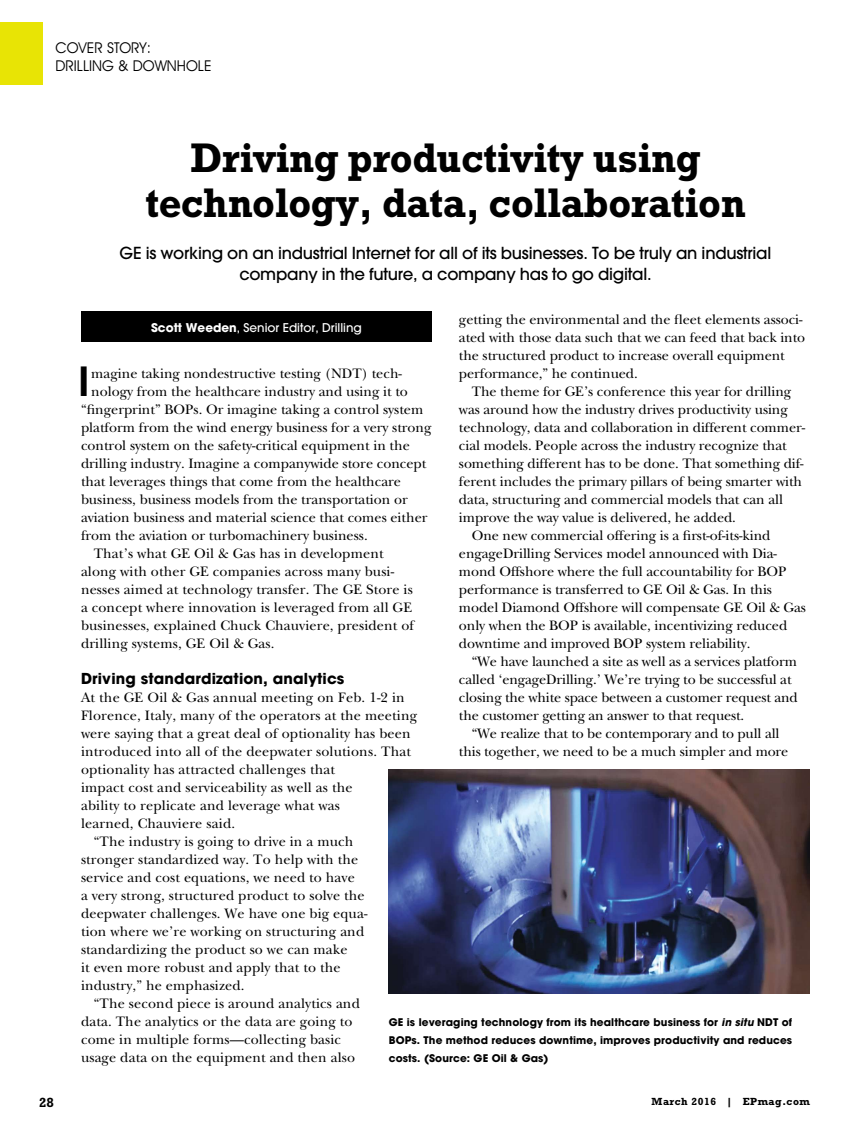
<style>
.page{position:relative;width:864px;height:1134px;background:#fff}
.page>*{position:absolute;margin:0;border:0;box-sizing:border-box;transform-origin:0 0}
.t1{font:700 42px/45px "Rockwell Std";letter-spacing:-.01em;color:#000;text-align:center;scale:.95 1}
.t2{font:600 41.55px "Avant Garde IT Cby BT";color:#000}
.t3{font:500 16.5px/21px "Avant Garde";letter-spacing:-.015em;color:#000;text-align:center}
.t4{font:700 15px "Avant Garde";letter-spacing:.01em;color:#000}
.t5{font:15px/18px "Avant Garde IT Cby BT";color:#000}
.t6{font:14.25px "New Baskerville";color:#000}
.t7{font:700 13.5px "Rockwell Std";color:#000}
.t8{font:500 12px "Avant Garde";color:#fff}
.t9{font:700 10.5px/18px "Avant Garde";letter-spacing:.01em;color:#000;text-align:justify}
.t10{font:700 10.5px "Rockwell Std";letter-spacing:.05em;color:#000}
.s1{font-weight:700}
.s2{font-style:italic}
</style>
<div class="page">
<div style="left:0;top:23px;width:43px;height:62px;background:#e8e405"></div>
<div style="left:81px;top:312px;width:351px;height:30px;background:#000"></div>
<img style="left:389px;top:769px;width:421px;height:225px">
<p class="t5" style="left:56px;top:39px;width:158px">COVER STORY:<br>DRILLING &amp; DOWNHOLE</p>
<p class="t1" style="left:145px;top:139px;width:633px">Driving productivity using technology, data, collaboration</p>
<p class="t3" style="left:120px;top:244px;width:653px">GE is working on an industrial Internet for all of its businesses. To be truly an industrial company in the future, a company has to go digital.</p>
<p class="t6" style="left:459px;top:314px;width:345px">getting the environmental and the feet elements associ-</p>
<p class="t6" style="left:459px;top:332px;width:348px">ated with those data such that we can feed that back into</p>
<p class="t6" style="left:459px;top:350px;width:327px">the structured product to increase overall equipment</p>
<p class="t6" style="left:459px;top:368px;width:180px">performance,” he continued.</p>
<p class="t6" style="left:472px;top:386px;width:321px">The theme for GE’s conference this year for drilling</p>
<p class="t6" style="left:459px;top:404px;width:330px">was around how the industry drives productivity using</p>
<p class="t6" style="left:459px;top:422px;width:348px">technology, data and collaboration in different commer-</p>
<p class="t6" style="left:459px;top:440px;width:329px">cial models. People across the industry recognize that</p>
<p class="t6" style="left:459px;top:458px;width:346px">something different has to be done. That something dif-</p>
<p class="t6" style="left:459px;top:476px;width:345px">ferent includes the primary pillars of being smarter with</p>
<p class="t6" style="left:459px;top:494px;width:326px">data, structuring and commercial models that can all</p>
<p class="t6" style="left:459px;top:512px;width:279px">improve the way value is delivered, he added.</p>
<p class="t6" style="left:472px;top:530px;width:300px">One new commercial offering is a frst-of-its-kind</p>
<p class="t6" style="left:459px;top:548px;width:320px">engageDrilling Services model announced with Dia-</p>
<p class="t6" style="left:459px;top:566px;width:329px">mond Offshore where the full accountability for BOP</p>
<p class="t6" style="left:459px;top:584px;width:315px">performance is transferred to GE Oil &amp; Gas. In this</p>
<p class="t6" style="left:459px;top:602px;width:348px">model Diamond Offshore will compensate GE Oil &amp; Gas</p>
<p class="t6" style="left:459px;top:620px;width:330px">only when the BOP is available, incentivizing reduced</p>
<p class="t6" style="left:459px;top:638px;width:293px">downtime and improved BOP system reliability.</p>
<p class="t6" style="left:472px;top:656px;width:327px">“We have launched a site as well as a services platform</p>
<p class="t6" style="left:459px;top:674px;width:334px">called ‘engageDrilling.’ We’re trying to be successful at</p>
<p class="t6" style="left:459px;top:692px;width:340px">closing the white space between a customer request and</p>
<p class="t6" style="left:459px;top:710px;width:287px">the customer getting an answer to that request.</p>
<p class="t6" style="left:472px;top:728px;width:309px">“We realize that to be contemporary and to pull all</p>
<p class="t6" style="left:459px;top:746px;width:331px">this together, we need to be a much simpler and more</p>
<p class="t8" style="left:151px;top:323px;width:212px"><span class="s1">Scott Weeden</span>, Senior Editor, Drilling</p>
<p class="t2" style="left:79px;top:356px;width:12px">I</p>
<p class="t6" style="left:91px;top:368px;width:312px">magine taking nondestructive testing (NDT) tech-</p>
<p class="t6" style="left:91px;top:386px;width:318px">nology from the healthcare industry and using it to</p>
<p class="t6" style="left:81px;top:404px;width:344px">“fngerprint” BOPs. Or imagine taking a control system</p>
<p class="t6" style="left:81px;top:422px;width:352px">platform from the wind energy business for a very strong</p>
<p class="t6" style="left:81px;top:440px;width:330px">control system on the safety-critical equipment in the</p>
<p class="t6" style="left:81px;top:458px;width:347px">drilling industry. Imagine a companywide store concept</p>
<p class="t6" style="left:81px;top:476px;width:322px">that leverages things that come from the healthcare</p>
<p class="t6" style="left:81px;top:494px;width:328px">business, business models from the transportation or</p>
<p class="t6" style="left:81px;top:512px;width:348px">aviation business and material science that comes either</p>
<p class="t6" style="left:81px;top:530px;width:288px">from the aviation or turbomachinery business.</p>
<p class="t6" style="left:94px;top:548px;width:291px">That’s what GE Oil &amp; Gas has in development</p>
<p class="t6" style="left:81px;top:566px;width:315px">along with other GE companies across many busi-</p>
<p class="t6" style="left:81px;top:584px;width:333px">nesses aimed at technology transfer. The GE Store is</p>
<p class="t6" style="left:81px;top:602px;width:333px">a concept where innovation is leveraged from all GE</p>
<p class="t6" style="left:81px;top:620px;width:335px">businesses, explained Chuck Chauviere, president of</p>
<p class="t6" style="left:81px;top:638px;width:195px">drilling systems, GE Oil &amp; Gas.</p>
<p class="t4" style="left:81px;top:673px;width:265px">Driving standardization, analytics</p>
<p class="t6" style="left:81px;top:692px;width:325px">At the GE Oil &amp; Gas annual meeting on Feb. 1-2 in</p>
<p class="t6" style="left:81px;top:710px;width:338px">Florence, Italy, many of the operators at the meeting</p>
<p class="t6" style="left:81px;top:728px;width:331px">were saying that a great deal of optionality has been</p>
<p class="t6" style="left:81px;top:746px;width:332px">introduced into all of the deepwater solutions. That</p>
<p class="t6" style="left:81px;top:764px;width:256px">optionality has attracted challenges that</p>
<p class="t6" style="left:81px;top:782px;width:273px">impact cost and serviceability as well as the</p>
<p class="t6" style="left:81px;top:800px;width:260px">ability to replicate and leverage what was</p>
<p class="t6" style="left:81px;top:818px;width:156px">learned, Chauviere said.</p>
<p class="t6" style="left:94px;top:836px;width:261px">“The industry is going to drive in a much</p>
<p class="t6" style="left:81px;top:854px;width:279px">stronger standardized way. To help with the</p>
<p class="t6" style="left:81px;top:872px;width:275px">service and cost equations, we need to have</p>
<p class="t6" style="left:81px;top:890px;width:285px">a very strong, structured product to solve the</p>
<p class="t6" style="left:81px;top:908px;width:288px">deepwater challenges. We have one big equa-</p>
<p class="t6" style="left:81px;top:926px;width:285px">tion where we’re working on structuring and</p>
<p class="t6" style="left:81px;top:944px;width:268px">standardizing the product so we can make</p>
<p class="t6" style="left:81px;top:962px;width:261px">it even more robust and apply that to the</p>
<p class="t6" style="left:81px;top:980px;width:165px">industry,” he emphasized.</p>
<p class="t6" style="left:94px;top:998px;width:268px">“The second piece is around analytics and</p>
<p class="t6" style="left:81px;top:1016px;width:273px">data. The analytics or the data are going to</p>
<p class="t6" style="left:81px;top:1034px;width:262px">come in multiple forms—collecting basic</p>
<p class="t6" style="left:81px;top:1052px;width:276px">usage data on the equipment and then also</p>
<p class="t9" style="left:389px;top:1014px;width:405px">GE is leveraging technology from its healthcare business for <span class="s2">in situ</span> NDT of BOPs. The method reduces downtime, improves productivity and reduces costs. (Source: GE Oil &amp; Gas)</p>
<p class="t7" style="left:39px;top:1098px;width:16px">28</p>
<p class="t10" style="left:652px;top:1098px;width:160px">March 2016 | EPmag.com</p>
</div>
